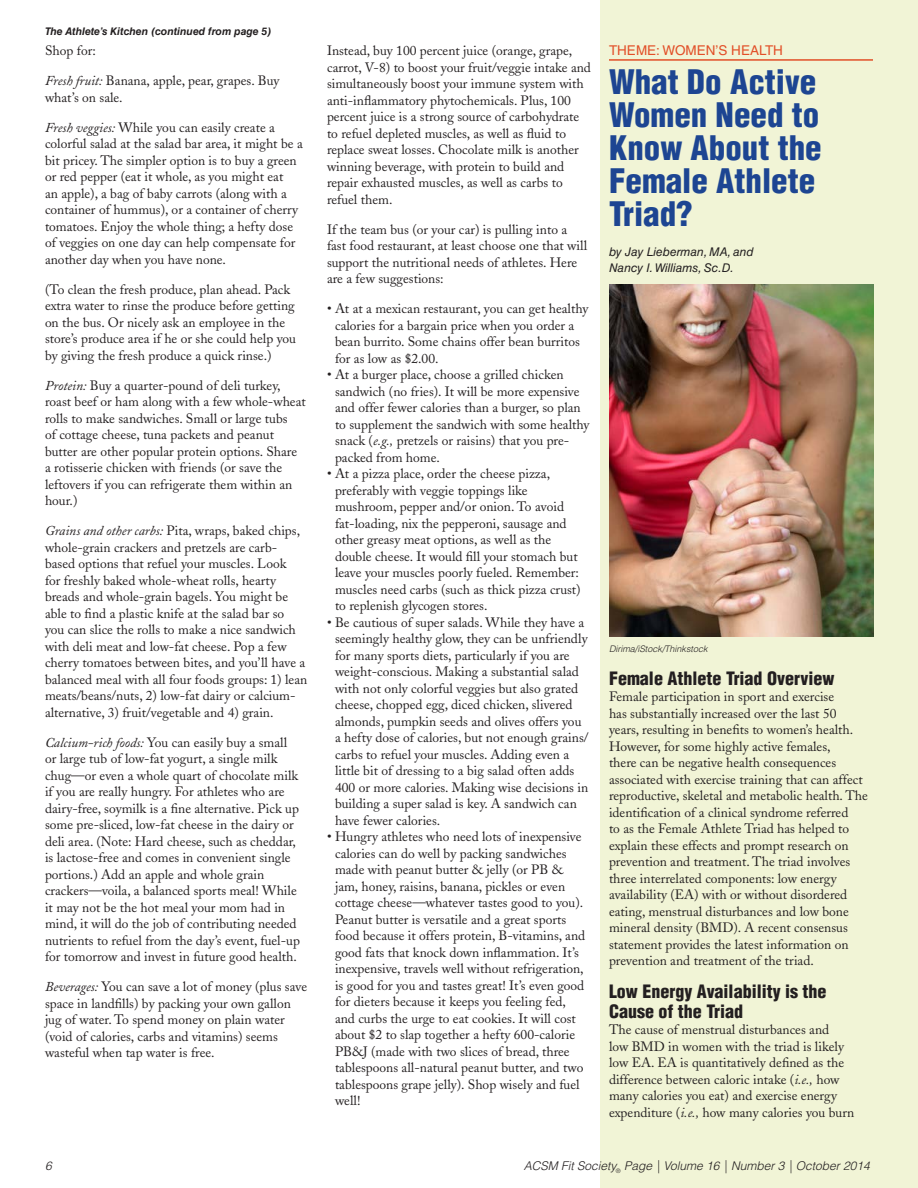
<style>
.page{position:relative;width:918px;height:1188px;background:#fff}
.page>*{position:absolute;margin:0;border:0;box-sizing:border-box;transform-origin:0 0}
.t1{font:900 condensed 33px/33px "Helvetica LT Std";color:#1d4592}
.t2{font:900 condensed 18px/19.5px "Helvetica LT Std";color:#231f20}
.t3{font:13.5px/16.5px "Adobe Caslon";color:#231f20}
.t4{font:13.5px "Helvetica LT Std";color:#e24f28}
.t5{font:italic 300 12px "Helvetica LT Std";color:#231f20}
.t6{font:italic 12px/16.5px "Helvetica LT Std";color:#231f20}
.t7{font:italic 700 10.5px "Helvetica LT Std";color:#231f20}
.t8{font:italic 300 9px "Helvetica LT Std";color:#231f20}
.s1{font-style:italic}
</style>
<div class="page">
<div style="left:600px;top:0;width:318px;height:1188px;background:#f1f4d6"></div>
<hr style="left:609px;top:59px;width:264px;height:2px;background:#e24f28">
<img style="left:609px;top:285px;width:264px;height:352px">
<p class="t7" style="left:45px;top:25px;width:228px">The Athlete’s Kitchen (continued from page 5)</p>
<p class="t3" style="left:45px;top:43px;width:52px">Shop for:</p>
<p class="t3" style="left:45px;top:73px;width:236px"><span class="s1">Fresh fruit:</span> Banana, apple, pear, grapes. Buy what’s on sale.</p>
<p class="t3" style="left:45px;top:119px;width:259px"><span class="s1">Fresh veggies:</span> While you can easily create a colorful salad at the salad bar area, it might be a bit pricey. The simpler option is to buy a green or red pepper (eat it whole, as you might eat<br>an apple), a bag of baby carrots (along with a container of hummus), or a container of cherry tomatoes. Enjoy the whole thing; a hefty dose of veggies on one day can help compensate for another day when you have none.</p>
<p class="t3" style="left:45px;top:281px;width:253px">(To clean the fresh produce, plan ahead. Pack extra water to rinse the produce before getting on the bus. Or nicely ask an employee in the store’s produce area if he or she could help you by giving the fresh produce a quick rinse.)</p>
<p class="t3" style="left:45px;top:377px;width:262px"><span class="s1">Protein:</span> Buy a quarter-pound of deli turkey, roast beef or ham along with a few whole-wheat rolls to make sandwiches. Small or large tubs<br>of cottage cheese, tuna packets and peanut butter are other popular protein options. Share a rotisserie chicken with friends (or save the leftovers if you can refrigerate them within an hour.)</p>
<p class="t3" style="left:45px;top:523px;width:264px"><span class="s1">Grains and other carbs:</span> Pita, wraps, baked chips, whole-grain crackers and pretzels are carb&shy;based options that refuel your muscles. Look<br>for freshly baked whole-wheat rolls, hearty breads and whole-grain bagels. You might be able to find a plastic knife at the salad bar so<br>you can slice the rolls to make a nice sandwich with deli meat and low-fat cheese. Pop a few cherry tomatoes between bites, and you’ll have a balanced meal with all four foods groups: 1) lean meats/beans/nuts, 2) low-fat dairy or calcium&shy;alternative, 3) fruit/vegetable and 4) grain.</p>
<p class="t3" style="left:45px;top:734px;width:256px"><span class="s1">Calcium-rich foods:</span> You can easily buy a small or large tub of low-fat yogurt, a single milk chug—or even a whole quart of chocolate milk if you are really hungry. For athletes who are dairy-free, soymilk is a fine alternative. Pick up some pre-sliced, low-fat cheese in the dairy or deli area. (Note: Hard cheese, such as cheddar, is lactose-free and comes in convenient single portions.) Add an apple and whole grain crackers—voila, a balanced sports meal! While it may not be the hot meal your mom had in mind, it will do the job of contributing needed nutrients to refuel from the day’s event, fuel-up for tomorrow and invest in future good health.</p>
<p class="t3" style="left:45px;top:979px;width:264px"><span class="s1">Beverages:</span> You can save a lot of money (plus save space in landfills) by packing your own gallon jug of water. To spend money on plain water (void of calories, carbs and vitamins) seems wasteful when tap water is free.</p>
<p class="t3" style="left:327px;top:43px;width:265px">Instead, buy 100 percent juice (orange, grape, carrot, V-8) to boost your fruit/veggie intake and simultaneously boost your immune system with anti-inflammatory phytochemicals. Plus, 100 percent juice is a strong source of carbohydrate to refuel depleted muscles, as well as fluid to replace sweat losses. Chocolate milk is another winning beverage, with protein to build and repair exhausted muscles, as well as carbs to refuel them.</p>
<p class="t3" style="left:327px;top:221px;width:262px">If the team bus (or your car) is pulling into a fast food restaurant, at least choose one that will support the nutritional needs of athletes. Here are a few suggestions:</p>
<p class="t3" style="left:335px;top:301px;width:255px;text-indent:-8px">• At at a mexican restaurant, you can get healthy calories for a bargain price when you order a bean burrito. Some chains offer bean burritos for as low as $2.00.</p>
<p class="t3" style="left:335px;top:367px;width:256px;text-indent:-8px">• At a burger place, choose a grilled chicken sandwich (no fries). It will be more expensive and offer fewer calories than a burger, so plan to supplement the sandwich with some healthy snack (<span class="s1">e.g.,</span> pretzels or raisins) that you pre&shy;packed from home.</p>
<p class="t3" style="left:335px;top:466px;width:247px;text-indent:-8px">• At a pizza place, order the cheese pizza, preferably with veggie toppings like mushroom, pepper and/or onion. To avoid fat-loading, nix the pepperoni, sausage and other greasy meat options, as well as the double cheese. It would fill your stomach but leave your muscles poorly fueled. Remember: muscles need carbs (such as thick pizza crust) to replenish glycogen stores.</p>
<p class="t3" style="left:335px;top:614px;width:255px;text-indent:-8px">• Be cautious of super salads. While they have a seemingly healthy glow, they can be unfriendly for many sports diets, particularly if you are weight-conscious. Making a substantial salad with not only colorful veggies but also grated cheese, chopped egg, diced chicken, slivered almonds, pumpkin seeds and olives offers you a hefty dose of calories, but not enough grains/ carbs to refuel your muscles. Adding even a little bit of dressing to a big salad often adds 400 or more calories. Making wise decisions in building a super salad is key. A sandwich can have fewer calories.</p>
<p class="t3" style="left:335px;top:828px;width:252px;text-indent:-8px">• Hungry athletes who need lots of inexpensive calories can do well by packing sandwiches made with peanut butter &amp; jelly (or PB &amp; jam, honey, raisins, banana, pickles or even cottage cheese—whatever tastes good to you).<br>Peanut butter is versatile and a great sports food because it offers protein, B-vitamins, and good fats that knock down inflammation. It’s inexpensive, travels well without refrigeration, is good for you and tastes great! It’s even good for dieters because it keeps you feeling fed, and curbs the urge to eat cookies. It will cost about $2 to slap together a hefty 600-calorie PB&amp;J (made with two slices of bread, three tablespoons all-natural peanut butter, and two tablespoons grape jelly). Shop wisely and fuel well!</p>
<p class="t4" style="left:609px;top:42px;width:166px">THEME: WOMEN’S HEALTH</p>
<h1 class="t1" style="left:609px;top:65px;width:214px">What Do Active<br>Women Need to<br>Know About the<br>Female Athlete<br>Triad?</h1>
<p class="t6" style="left:609px;top:243px;width:146px">by Jay Lieberman, MA, and<br>Nancy I. Williams, Sc.D.</p>
<p class="t8" style="left:609px;top:643px;width:100px">Dirima/iStock/Thinkstock</p>
<h2 class="t2" style="left:609px;top:668px;width:227px">Female Athlete Triad Overview</h2>
<p class="t3" style="left:609px;top:689px;width:261px">Female participation in sport and exercise<br>has substantially increased over the last 50 years, resulting in benefits to women’s health.<br>However, for some highly active females,<br>there can be negative health consequences associated with exercise training that can affect reproductive, skeletal and metabolic health. The identification of a clinical syndrome referred<br>to as the Female Athlete Triad has helped to explain these effects and prompt research on prevention and treatment. The triad involves three interrelated components: low energy availability (EA) with or without disordered eating, menstrual disturbances and low bone mineral density (BMD). A recent consensus statement provides the latest information on prevention and treatment of the triad.</p>
<h2 class="t2" style="left:609px;top:982px;width:219px">Low Energy Availability is the<br>Cause of the Triad</h2>
<p class="t3" style="left:609px;top:1022px;width:247px">The cause of menstrual disturbances and<br>low BMD in women with the triad is likely low EA. EA is quantitatively defined as the difference between caloric intake (<span class="s1">i.e.,</span> how many calories you eat) and exercise energy expenditure (<span class="s1">i.e.,</span> how many calories you burn</p>
<p class="t5" style="left:45px;top:1158px;width:8px">6</p>
<p class="t5" style="left:524px;top:1158px;width:348px">ACSM Fit Society<sub>®</sub> Page | Volume 16 | Number 3 | October 2014</p>
</div>
